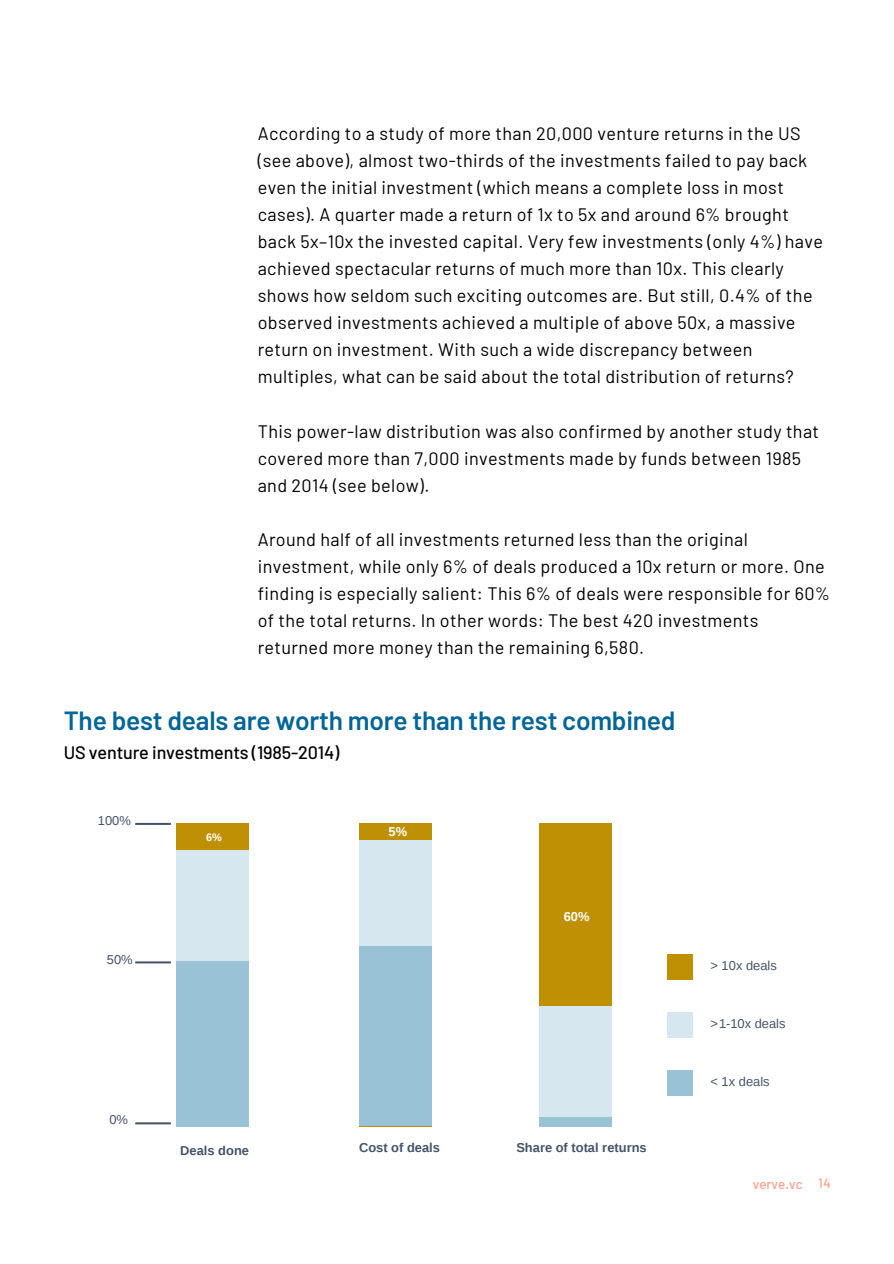
<style>
.page{position:relative;width:894px;height:1264px;background:#fff}
.page>*{position:absolute;margin:0;border:0;box-sizing:border-box;transform-origin:0 0}
.t1{font:600 26.25px "Barlow";letter-spacing:-.01em;color:#006599}
.t2{font:18px/27px "Barlow";letter-spacing:.02em;color:#000}
.t3{font:500 18px "Barlow";letter-spacing:-.01em;color:#000}
.t4{font:500 13.5px "Barlow";color:#ffa18f}
.t5{font:700 12.9px "Liberation Sans";color:#44546a}
.t6{font:12.9px "Liberation Sans";color:#44546a}
.t7{font:700 12.9px "Liberation Sans";color:#fff}
.t8{font:700 10.8px "Liberation Sans";color:#fff}
</style>
<div class="page">
<div style="left:666px;top:953px;width:26px;height:26px;background:#bf9004"></div>
<div style="left:666px;top:1012px;width:26px;height:26px;background:#d6e7ef"></div>
<div style="left:666px;top:1070px;width:26px;height:25px;background:#99c2d6"></div>
<hr style="left:135px;top:822px;width:36px;height:3px;background:#44546a">
<hr style="left:135px;top:961px;width:36px;height:2px;background:#44546a">
<hr style="left:135px;top:1122px;width:36px;height:2px;background:#44546a">
<div style="left:359px;top:822px;width:72px;height:304px;background:#bf9004"></div>
<div style="left:359px;top:840px;width:72px;height:120px;background:#d6e7ef"></div>
<div style="left:359px;top:946px;width:72px;height:180px;background:#99c2d6"></div>
<div style="left:539px;top:822px;width:73px;height:304px;background:#bf9004"></div>
<div style="left:539px;top:1116px;width:73px;height:10px;background:#99c2d6"></div>
<div style="left:539px;top:1006px;width:73px;height:110px;background:#d6e7ef"></div>
<div style="left:176px;top:822px;width:73px;height:304px;background:#bf9004"></div>
<div style="left:176px;top:960px;width:73px;height:166px;background:#99c2d6"></div>
<div style="left:176px;top:850px;width:73px;height:110px;background:#d6e7ef"></div>
<p class="t2" style="left:258px;top:119px;width:566px">According to a study of more than 20,000 venture returns in the US (see above), almost two-thirds of the investments failed to pay back even the initial investment (which means a complete loss in most cases). A quarter made a return of 1x to 5x and around 6% brought back 5x–10x the invested capital. Very few investments (only 4%) have achieved spectacular returns of much more than 10x. This clearly shows how seldom such exciting outcomes are. But still, 0.4% of the observed investments achieved a multiple of above 50x, a massive return on investment. With such a wide discrepancy between multiples, what can be said about the total distribution of returns?</p>
<p class="t2" style="left:258px;top:417px;width:562px">This power-law distribution was also confirmed by another study that covered more than 7,000 investments made by funds between 1985 and 2014 (see below).</p>
<p class="t2" style="left:258px;top:525px;width:573px">Around half of all investments returned less than the original investment, while only 6% of deals produced a 10x return or more. One finding is especially salient: This 6% of deals were responsible for 60% of the total returns. In other words: The best 420 investments returned more money than the remaining 6,580.</p>
<h1 class="t1" style="left:64px;top:704px;width:613px">The best deals are worth more than the rest combined</h1>
<p class="t3" style="left:64px;top:740px;width:277px">US venture investments (1985-2014)</p>
<p class="t6" style="left:98px;top:813px;width:34px">100%</p>
<p class="t6" style="left:107px;top:952px;width:27px">50%</p>
<p class="t8" style="left:206px;top:830px;width:17px">6%</p>
<p class="t6" style="left:109px;top:1111px;width:20px">0%</p>
<p class="t5" style="left:180px;top:1143px;width:70px">Deals done</p>
<p class="t7" style="left:388px;top:824px;width:20px">5%</p>
<p class="t7" style="left:563px;top:909px;width:27px">60%</p>
<p class="t5" style="left:359px;top:1139px;width:82px">Cost of deals</p>
<p class="t5" style="left:516px;top:1139px;width:132px">Share of total returns</p>
<p class="t6" style="left:710px;top:958px;width:68px">&gt; 10x deals</p>
<p class="t6" style="left:710px;top:1016px;width:77px">&gt;1-10x deals</p>
<p class="t6" style="left:710px;top:1074px;width:61px">&lt; 1x deals</p>
<p class="t4" style="left:752px;top:1175px;width:79px">verve.vc 14</p>
</div>
